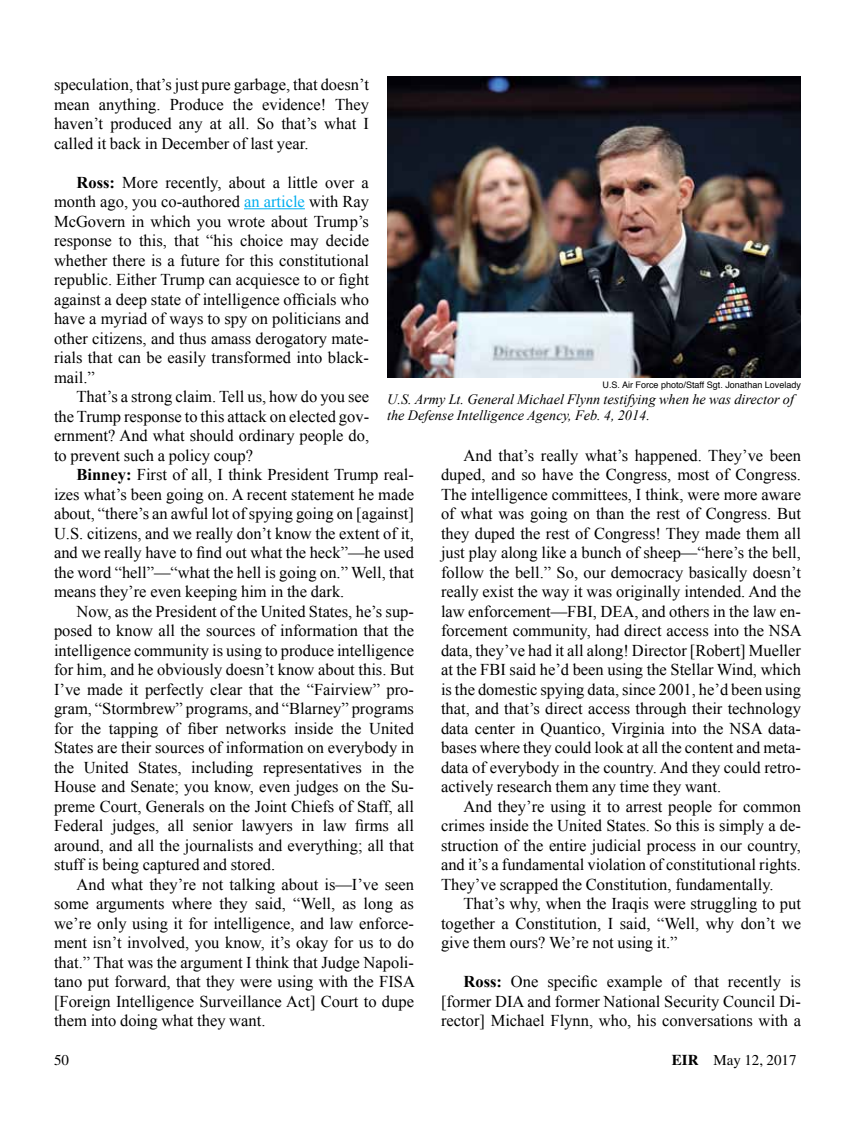
<style>
.page{position:relative;width:864px;height:1134px;background:#fff}
.page>*{position:absolute;margin:0;border:0;box-sizing:border-box;transform-origin:0 0}
.t1{font:16.5px/19.5px "Times New Roman";color:#000;text-align:justify}
.t2{font:15px "Times";color:#000}
.t3{font:italic 14.25px/15.8px "Times New Roman";color:#000}
.t4{font:9px "Helvetica";color:#000}
.s1{font-weight:700}
.s2{color:#00aeef}
</style>
<div class="page">
<hr style="left:244px;top:208px;width:61px;height:1px;background:#00aeef">
<img style="left:387px;top:77px;width:414px;height:300px">
<p class="t1" style="left:54px;top:74px;width:317px">speculation, that’s just pure garbage, that doesn’t mean anything. Produce the evidence! They haven’t produced any at all. So that’s what I called it back in December of last year.</p>
<p class="t1" style="left:54px;top:172px;width:317px;text-indent:23px"><span class="s1">Ross:</span> More recently, about a little over a month ago, you co-authored <span class="s2">an article</span> with Ray McGovern in which you wrote about Trump’s response to this, that “his choice may decide whether there is a future for this constitutional republic. Either Trump can acquiesce to or fight against a deep state of intelligence officials who have a myriad of ways to spy on politicians and other citizens, and thus amass derogatory mate&shy;rials that can be easily transformed into black&shy;mail.”</p>
<p class="t1" style="left:54px;top:387px;width:317px;text-indent:23px">That’s a strong claim. Tell us, how do you see the Trump response to this attack on elected gov&shy;ernment? And what should ordinary people do, to prevent such a policy coup?</p>
<p class="t1" style="left:54px;top:465px;width:361px;text-indent:22px"><span class="s1">Binney:</span> First of all, I think President Trump real&shy;izes what’s been going on. A recent statement he made about, “there’s an awful lot of spying going on [against] U.S. citizens, and we really don’t know the extent of it, and we really have to find out what the heck”—he used the word “hell”—“what the hell is going on.” Well, that means they’re even keeping him in the dark.</p>
<p class="t1" style="left:54px;top:601px;width:362px;text-indent:23px">Now, as the President of the United States, he’s sup&shy;posed to know all the sources of information that the intelligence community is using to produce intelligence for him, and he obviously doesn’t know about this. But I’ve made it perfectly clear that the “Fairview” pro&shy;gram, “Stormbrew” programs, and “Blarney” programs for the tapping of fiber networks inside the United States are their sources of information on everybody in the United States, including representatives in the House and Senate; you know, even judges on the Su&shy;preme Court, Generals on the Joint Chiefs of Staff, all Federal judges, all senior lawyers in law firms all around, and all the journalists and everything; all that stuff is being captured and stored.</p>
<p class="t1" style="left:54px;top:874px;width:362px;text-indent:23px">And what they’re not talking about is—I’ve seen some arguments where they said, “Well, as long as we’re only using it for intelligence, and law enforce&shy;ment isn’t involved, you know, it’s okay for us to do that.” That was the argument I think that Judge Napoli&shy;tano put forward, that they were using with the FISA [Foreign Intelligence Surveillance Act] Court to dupe them into doing what they want.</p>
<p class="t4" style="left:603px;top:378px;width:200px">U.S. Air Force photo/Staff Sgt. Jonathan Lovelady</p>
<p class="t3" style="left:387px;top:391px;width:408px">U.S. Army Lt. General Michael Flynn testifying when he was director of the Defense Intelligence Agency, Feb. 4, 2014.</p>
<p class="t1" style="left:441px;top:445px;width:362px;text-indent:23px">And that’s really what’s happened. They’ve been duped, and so have the Congress, most of Congress.<br>The intelligence committees, I think, were more aware of what was going on than the rest of Congress. But they duped the rest of Congress! They made them all just play along like a bunch of sheep—“here’s the bell, follow the bell.” So, our democracy basically doesn’t really exist the way it was originally intended. And the law enforcement—FBI, DEA, and others in the law en&shy;forcement community, had direct access into the NSA data, they’ve had it all along! Director [Robert] Mueller at the FBI said he’d been using the Stellar Wind, which is the domestic spying data, since 2001, he’d been using that, and that’s direct access through their technology data center in Quantico, Virginia into the NSA data&shy;bases where they could look at all the content and meta&shy;data of everybody in the country. And they could retro&shy;actively research them any time they want.</p>
<p class="t1" style="left:441px;top:796px;width:362px;text-indent:23px">And they’re using it to arrest people for common crimes inside the United States. So this is simply a de&shy;struction of the entire judicial process in our country, and it’s a fundamental violation of constitutional rights.<br>They’ve scrapped the Constitution, fundamentally.</p>
<p class="t1" style="left:441px;top:894px;width:361px;text-indent:23px">That’s why, when the Iraqis were struggling to put together a Constitution, I said, “Well, why don’t we give them ours? We’re not using it.”</p>
<p class="t1" style="left:441px;top:972px;width:362px;text-indent:23px"><span class="s1">Ross:</span> One specific example of that recently is [former DIA and former National Security Council Di&shy;rector] Michael Flynn, who, his conversations with a</p>
<p class="t2" style="left:54px;top:1052px;width:16px">50</p>
<p class="t2" style="left:672px;top:1052px;width:126px"><span class="s1">EIR</span> May 12, 2017</p>
</div>
